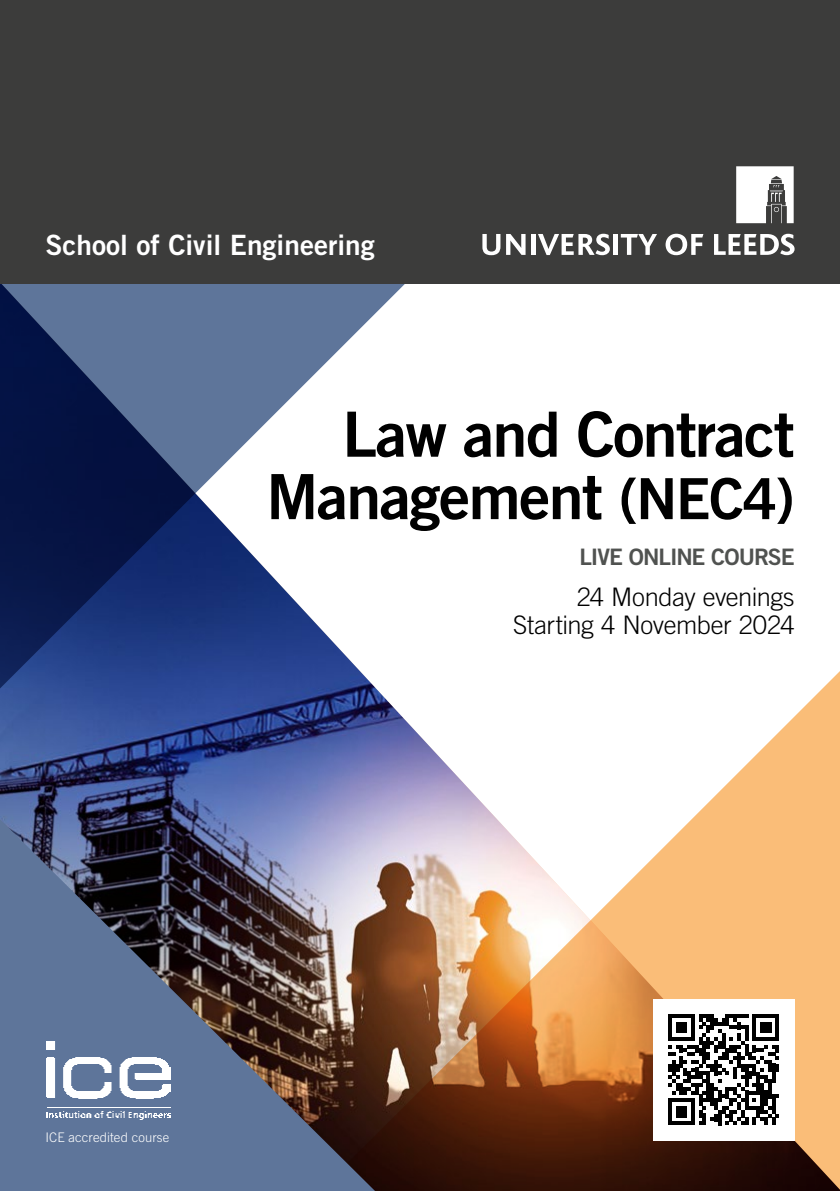
<style>
.page{position:relative;width:840px;height:1191px;background:#fff}
.page>*{position:absolute;margin:0;border:0;box-sizing:border-box;transform-origin:0 0}
.New_Main_Title{font:62.4px/62.4px "Trade Gothic LT Std Bd 2";letter-spacing:-.025em;color:#000;text-align:right}
.t1{font:28px "Trade Gothic LT Std Bd 2";color:#fff}
.NEW_Date{font:300 25.6px "Trade Gothic LT Std";letter-spacing:-.015em;color:#000}
.Cover_Flash{font:22.6px "Trade Gothic LT Std Bd 2";letter-spacing:-.05em;color:#505250}
.A5_inset_text{font:300 13.2px "Trade Gothic LT Std";letter-spacing:.005em;color:#fff}
.s1{font-size:56.8px}
.s2{font-size:13px}
</style>
<div class="page">
<img style="left:0;top:283px;width:839px;height:536px">
<svg style="left:0;top:283px;width:413px;height:428px"></svg>
<svg style="left:297px;top:648px;width:542px;height:543px"></svg>
<div style="left:574px;top:539px;width:224px;height:37px;background:#fff"></div>
<img style="left:0;top:819px;width:375px;height:372px">
<img style="left:46px;top:1041px;width:124px;height:78px">
<div style="left:0;top:0;width:839px;height:283px;background:#3c3c3b"></div>
<svg style="left:736px;top:166px;width:57px;height:57px"></svg>
<svg style="left:482px;top:234px;width:18px;height:21px"></svg>
<svg style="left:506px;top:234px;width:19px;height:21px"></svg>
<hr style="left:531px;top:234px;width:4px;height:21px;background:#fff">
<svg style="left:538px;top:234px;width:71px;height:21px"></svg>
<hr style="left:613px;top:234px;width:4px;height:21px;background:#fff">
<svg style="left:620px;top:234px;width:36px;height:21px"></svg>
<svg style="left:665px;top:234px;width:38px;height:21px"></svg>
<svg style="left:714px;top:234px;width:80px;height:21px"></svg>
<div style="left:652px;top:998px;width:142px;height:142px;background:#fff"></div>
<svg style="left:668px;top:1014px;width:110px;height:111px"></svg>
<p class="t1" style="left:45px;top:228px;width:330px">School of Civil Engineering</p>
<p class="New_Main_Title" style="left:266px;top:402px;width:529px">Law and Contract<br>Management <span class="s1">(NEC4)</span></p>
<p class="Cover_Flash" style="left:579px;top:543px;width:216px">LIVE ONLINE COURSE</p>
<p class="NEW_Date" style="left:576px;top:581px;width:219px">24 Monday evenings</p>
<p class="NEW_Date" style="left:513px;top:609px;width:283px">Starting 4 November 2024</p>
<p class="A5_inset_text" style="left:45px;top:1129px;width:125px">ICE accredited <span class="s2">course</span></p>
</div>
